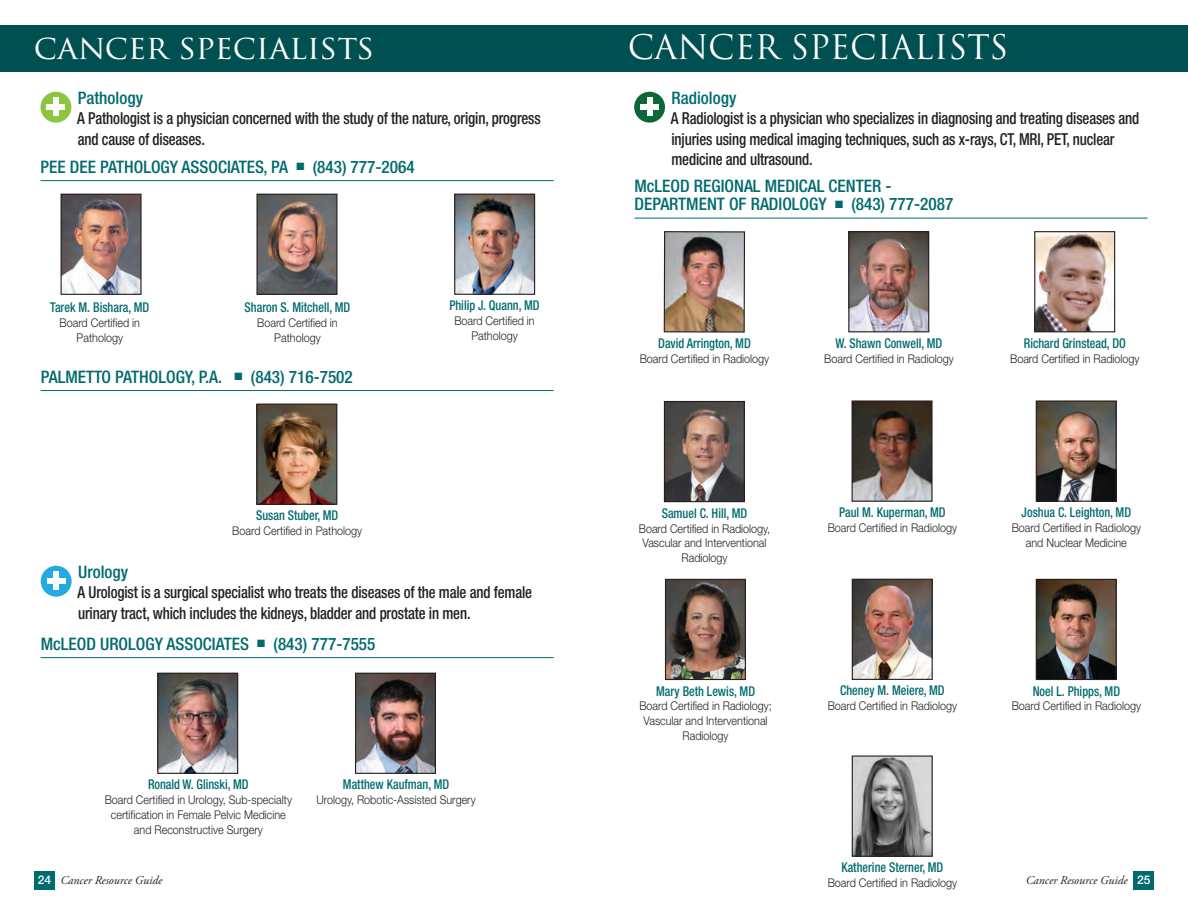
<style>
.page{position:relative;width:1188px;height:918px;background:#fff}
.page>*{position:absolute;margin:0;border:0;box-sizing:border-box;transform-origin:0 0}
.t1{font:33px "Trajan Pro";color:#fff}
.t2{font:500 condensed 17.25px/18px "Helvetica Neue LT Std";color:#006b6e}
.t3{font:500 condensed 16.5px/20.2px "Helvetica Neue LT Std";letter-spacing:-.01em;color:#231f20;scale:.9 1}
.t4{font:500 condensed 13.5px "Helvetica Neue LT Std";color:#006b6e;scale:.9 1}
.t5{font:300 12px/14.9px "Helvetica Neue LT Std";color:#231f20;text-align:center;scale:.9 1}
.t6{font:italic 12px "Adobe Garamond Pro";color:#231f20}
.s1{font-family:"Helvetica Neue LT Std";font-weight:500;font-style:normal;color:#fff}
</style>
<div class="page">
<div style="left:1134px;top:871px;width:20px;height:19px;background:#006b6e"></div>
<div style="left:34px;top:871px;width:21px;height:19px;background:#006b6e"></div>
<div style="left:0;top:25px;width:1188px;height:46px;background:#004f51"></div>
<img style="left:63px;top:196px;width:77px;height:97px">
<div style="left:61px;top:194px;width:81px;height:101px;border:1px solid #231f20"></div>
<hr style="left:40px;top:180px;width:514px;height:1px;background:#006b6e">
<img style="left:258px;top:406px;width:77px;height:97px">
<div style="left:256px;top:404px;width:81px;height:101px;border:1px solid #231f20"></div>
<hr style="left:41px;top:390px;width:513px;height:1px;background:#006b6e">
<img style="left:159px;top:675px;width:77px;height:97px">
<div style="left:157px;top:673px;width:81px;height:101px;border:1px solid #231f20"></div>
<hr style="left:41px;top:657px;width:513px;height:1px;background:#006b6e">
<img style="left:456px;top:196px;width:77px;height:97px">
<div style="left:454px;top:194px;width:81px;height:101px;border:1px solid #231f20"></div>
<img style="left:258px;top:196px;width:78px;height:97px">
<div style="left:256px;top:194px;width:82px;height:101px;border:1px solid #231f20"></div>
<div style="left:41px;top:566px;width:31px;height:31px;background:#24aae1;border-radius:50%"></div>
<div style="left:53px;top:572px;width:6px;height:18px;background:#fff"></div>
<div style="left:47px;top:578px;width:18px;height:6px;background:#fff"></div>
<div style="left:40px;top:92px;width:31px;height:31px;background:#8bc63e;border-radius:50%"></div>
<div style="left:53px;top:98px;width:6px;height:18px;background:#fff"></div>
<div style="left:47px;top:104px;width:18px;height:6px;background:#fff"></div>
<img style="left:666px;top:233px;width:77px;height:98px">
<div style="left:664px;top:231px;width:81px;height:102px;border:1px solid #231f20"></div>
<img style="left:850px;top:233px;width:77px;height:97px">
<div style="left:848px;top:231px;width:81px;height:101px;border:1px solid #231f20"></div>
<img style="left:666px;top:403px;width:77px;height:97px">
<div style="left:664px;top:401px;width:81px;height:101px;border:1px solid #231f20"></div>
<img style="left:1038px;top:581px;width:77px;height:97px">
<div style="left:1036px;top:579px;width:81px;height:101px;border:1px solid #231f20"></div>
<img style="left:854px;top:758px;width:77px;height:97px">
<div style="left:852px;top:756px;width:81px;height:101px;border:1px solid #231f20"></div>
<img style="left:1038px;top:402px;width:77px;height:98px">
<div style="left:1036px;top:400px;width:81px;height:102px;border:1px solid #231f20"></div>
<img style="left:667px;top:581px;width:77px;height:97px">
<div style="left:665px;top:579px;width:81px;height:101px;border:1px solid #231f20"></div>
<hr style="left:634px;top:218px;width:514px;height:1px;background:#006b6e">
<img style="left:854px;top:402px;width:77px;height:98px">
<div style="left:852px;top:400px;width:81px;height:102px;border:1px solid #231f20"></div>
<div style="left:634px;top:92px;width:31px;height:31px;background:#0c6638;border-radius:50%"></div>
<div style="left:647px;top:98px;width:5px;height:18px;background:#fff"></div>
<div style="left:640px;top:104px;width:19px;height:6px;background:#fff"></div>
<img style="left:1036px;top:233px;width:77px;height:97px">
<div style="left:1034px;top:231px;width:81px;height:101px;border:1px solid #231f20"></div>
<img style="left:357px;top:675px;width:77px;height:97px">
<div style="left:355px;top:673px;width:81px;height:101px;border:1px solid #231f20"></div>
<img style="left:854px;top:581px;width:77px;height:97px">
<div style="left:852px;top:579px;width:81px;height:101px;border:1px solid #231f20"></div>
<h1 class="t1" style="left:34px;top:28px;width:342px">cancer specialists</h1>
<h2 class="t2" style="left:78px;top:91px;width:67px">Pathology</h2>
<h3 class="t3" style="left:77px;top:110px;width:516px">A Pathologist is a physician concerned with the study of the nature, origin, progress and cause of diseases.</h3>
<h2 class="t2" style="left:40px;top:160px;width:376px">PEE DEE PATHOLOGY ASSOCIATES, PA ■ (843) 777-2064</h2>
<p class="t4" style="left:50px;top:303px;width:112px">Tarek M. Bishara, MD</p>
<p class="t5" style="left:60px;top:317px;width:91px">Board Certified in<br>Pathology</p>
<p class="t4" style="left:245px;top:303px;width:119px">Sharon S. Mitchell, MD</p>
<p class="t5" style="left:257px;top:317px;width:91px">Board Certified in<br>Pathology</p>
<h2 class="t2" style="left:41px;top:370px;width:314px">PALMETTO PATHOLOGY, P.A. ■ (843) 716-7502</h2>
<p class="t4" style="left:256px;top:511px;width:93px">Susan Stuber, MD</p>
<p class="t5" style="left:232px;top:525px;width:146px">Board Certified in Pathology</p>
<p class="t4" style="left:449px;top:301px;width:102px">Philip J. Quann, MD</p>
<p class="t5" style="left:454px;top:315px;width:91px">Board Certified in<br>Pathology</p>
<h2 class="t2" style="left:78px;top:565px;width:52px">Urology</h2>
<h3 class="t3" style="left:78px;top:584px;width:507px">A Urologist is a surgical specialist who treats the diseases of the male and female urinary tract, which includes the kidneys, bladder and prostate in men.</h3>
<h2 class="t2" style="left:41px;top:637px;width:336px">McLEOD UROLOGY ASSOCIATES ■ (843) 777-7555</h2>
<p class="t4" style="left:148px;top:780px;width:113px">Ronald W. Glinski, MD</p>
<p class="t5" style="left:105px;top:794px;width:210px">Board Certified in Urology, Sub-specialty certification in Female Pelvic Medicine and Reconstructive Surgery</p>
<p class="t4" style="left:343px;top:780px;width:120px">Matthew Kaufman, MD</p>
<p class="t5" style="left:316px;top:794px;width:178px">Urology, Robotic-Assisted Surgery</p>
<h1 class="t1" style="left:628px;top:28px;width:382px">CANCER SPECIALISTS</h1>
<h2 class="t2" style="left:672px;top:91px;width:66px">Radiology</h2>
<h3 class="t3" style="left:671px;top:110px;width:522px">A Radiologist is a physician who specializes in diagnosing and treating diseases and injuries using medical imaging techniques, such as x-rays, CT, MRI, PET, nuclear medicine and ultrasound.</h3>
<h2 class="t2" style="left:634px;top:179px;width:320px">McLEOD REGIONAL MEDICAL CENTER -<br>DEPARTMENT OF RADIOLOGY ■ (843) 777-2087</h2>
<p class="t4" style="left:658px;top:338px;width:104px">David Arrington, MD</p>
<p class="t5" style="left:640px;top:353px;width:145px">Board Certified in Radiology</p>
<p class="t4" style="left:836px;top:338px;width:120px">W. Shawn Conwell, MD</p>
<p class="t5" style="left:824px;top:353px;width:145px">Board Certified in Radiology</p>
<p class="t4" style="left:1024px;top:338px;width:115px">Richard Grinstead, DO</p>
<p class="t5" style="left:1010px;top:353px;width:145px">Board Certified in Radiology</p>
<p class="t4" style="left:662px;top:508px;width:97px">Samuel C. Hill, MD</p>
<p class="t5" style="left:639px;top:522px;width:148px">Board Certified in Radiology,<br>Vascular and Interventional<br>Radiology</p>
<p class="t4" style="left:656px;top:686px;width:111px">Mary Beth Lewis, MD</p>
<p class="t5" style="left:639px;top:700px;width:149px">Board Certified in Radiology;<br>Vascular and Interventional<br>Radiology</p>
<p class="t4" style="left:839px;top:508px;width:120px">Paul M. Kuperman, MD</p>
<p class="t5" style="left:828px;top:522px;width:145px">Board Certified in Radiology</p>
<p class="t4" style="left:1022px;top:508px;width:123px">Joshua C. Leighton, MD</p>
<p class="t5" style="left:1012px;top:522px;width:145px">Board Certified in Radiology and Nuclear Medicine</p>
<p class="t4" style="left:840px;top:686px;width:118px">Cheney M. Meiere, MD</p>
<p class="t5" style="left:828px;top:700px;width:145px">Board Certified in Radiology</p>
<p class="t4" style="left:1033px;top:686px;width:99px">Noel L. Phipps, MD</p>
<p class="t5" style="left:1012px;top:700px;width:145px">Board Certified in Radiology</p>
<p class="t4" style="left:841px;top:863px;width:115px">Katherine Sterner, MD</p>
<p class="t5" style="left:828px;top:877px;width:145px">Board Certified in Radiology</p>
<p class="t6" style="left:38px;top:873px;width:126px"><span class="s1">24</span> Cancer Resource Guide</p>
<p class="t6" style="left:1026px;top:873px;width:126px">Cancer Resource Guide <span class="s1">25</span></p>
</div>
